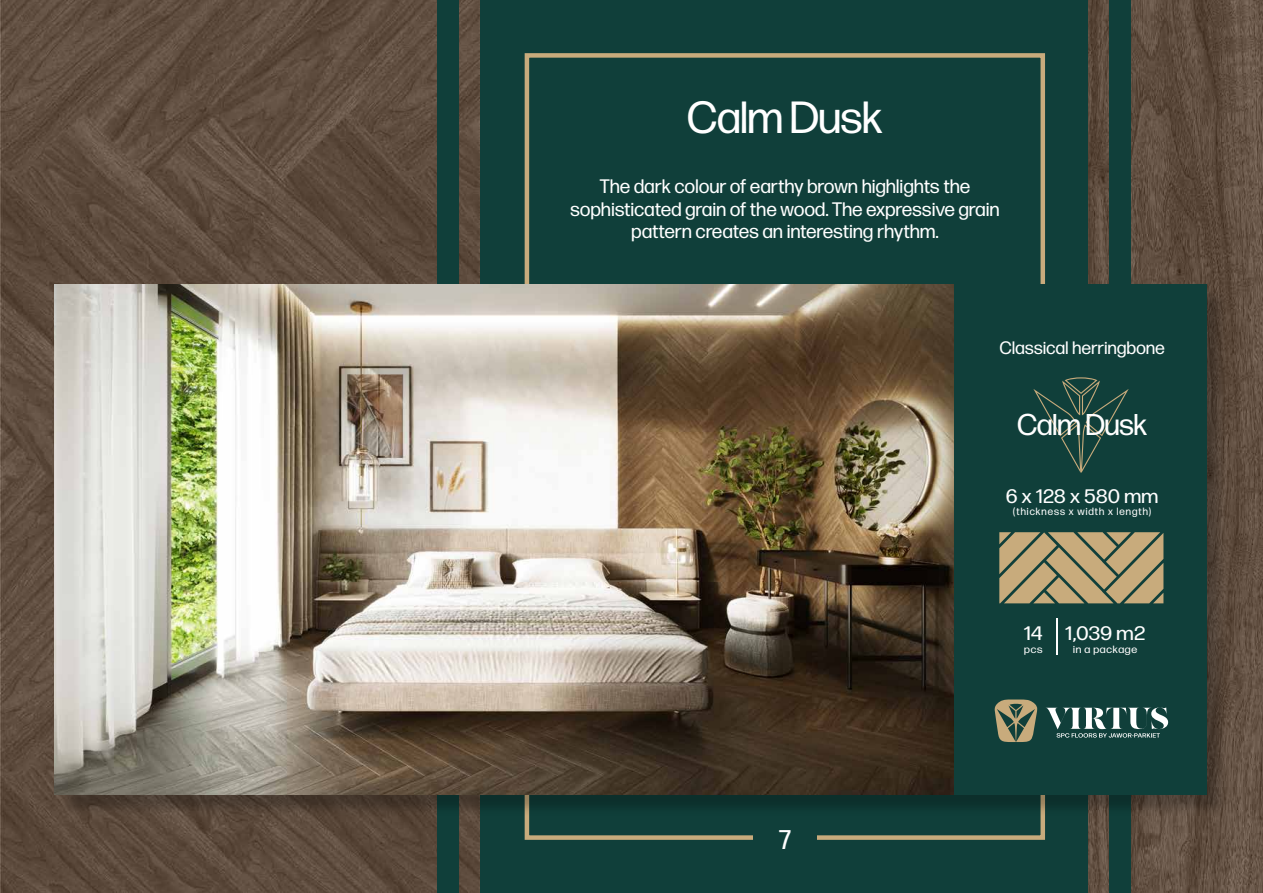
<style>
.page{position:relative;width:1263px;height:893px;background:#103f3a}
.page>*{position:absolute;margin:0;border:0;box-sizing:border-box;transform-origin:0 0}
.t1{font:45px "Forma DJR Display";color:#fff}
.t2{font:30px "Forma DJR Display";color:#fff}
.t3{font:27px "Forma DJR Display";color:#fff}
.t4{font:19.5px/22.5px "Forma DJR Display";letter-spacing:.025em;color:#fff;text-align:center}
.t5{font:19.5px "Forma DJR Display";letter-spacing:.025em;color:#fff;scale:1.1 1}
.t6{font:19.5px "Forma DJR Display";letter-spacing:.025em;color:#fff;scale:1.13 1}
.t7{font:18px "Forma DJR Display";letter-spacing:.025em;color:#fff}
.t8{font:10.5px "Forma DJR Display";letter-spacing:.1em;color:#fff}
.t9{font:10.5px "Forma DJR Display";letter-spacing:.07em;color:#fff;scale:1.08 1}
.t10{font:10.5px "Forma DJR Display";letter-spacing:.1em;color:#fff;scale:1.08 1}
</style>
<div class="page">
<img style="left:1088px;top:0;width:175px;height:893px">
<img style="left:0;top:0;width:479px;height:893px">
<div style="left:438px;top:0;width:21px;height:893px;background:#103f3a"></div>
<div style="left:1110px;top:0;width:21px;height:893px;background:#103f3a"></div>
<div style="left:62px;top:288px;width:1166px;height:529px;background:#000;opacity:.25"></div>
<div style="left:58px;top:284px;width:1148px;height:511px;background:#103f3a"></div>
<img style="left:54px;top:284px;width:900px;height:511px">
<svg style="left:1033px;top:377px;width:96px;height:95px"></svg>
<svg style="left:999px;top:532px;width:164px;height:71px;background:#aa9971"></svg>
<svg style="left:994px;top:699px;width:43px;height:43px"></svg>
<svg style="left:1046px;top:707px;width:122px;height:31px"></svg>
<hr style="left:1056px;top:618px;width:1px;height:37px;background:#fff">
<h1 class="t1" style="left:688px;top:90px;width:196px">Calm Dusk</h1>
<p class="t4" style="left:570px;top:175px;width:430px">The dark colour of earthy brown highlights the sophisticated grain of the wood. The expressive grain pattern creates an interesting rhythm.</p>
<p class="t7" style="left:1000px;top:337px;width:166px">Classical herringbone</p>
<h2 class="t2" style="left:1017px;top:407px;width:131px">Calm Dusk</h2>
<p class="t5" style="left:1006px;top:484px;width:140px">6 x 128 x 580 mm</p>
<p class="t8" style="left:1013px;top:505px;width:139px">(thickness x width x length)</p>
<h3 class="t3" style="left:779px;top:823px;width:13px">7</h3>
<p class="t6" style="left:1024px;top:622px;width:18px">14</p>
<p class="t10" style="left:1024px;top:643px;width:18px">pcs</p>
<p class="t6" style="left:1065px;top:622px;width:72px">1,039 m2</p>
<p class="t9" style="left:1073px;top:643px;width:61px">in a package</p>
</div>
